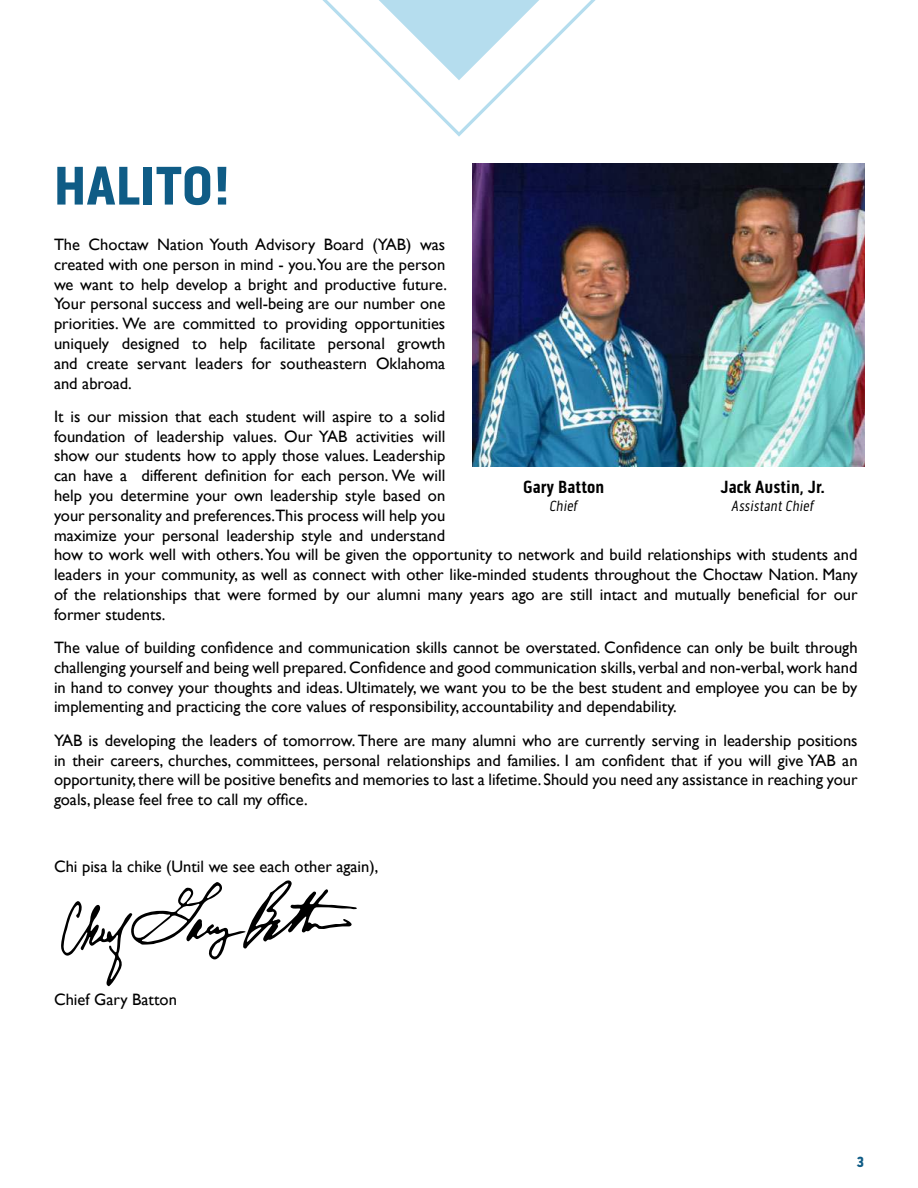
<style>
.page{position:relative;width:918px;height:1188px;background:#fff}
.page>*{position:absolute;margin:0;border:0;box-sizing:border-box;transform-origin:0 0}
.t1{font:900 55.5px "Pill Gothic 300 mg";color:#0f5c86}
.t2{font:700 18px "Pill Gothic 300 mg";color:#000}
.t3{font:16.5px/19.8px "Gill Sans";color:#000;text-align:justify}
.t4{font:italic 15px "Pill Gothic 300 mg";color:#000}
.t5{font:900 15px "Pill Gothic 300 mg";color:#0f5c86}
</style>
<div class="page">
<svg style="left:322px;top:0;width:274px;height:137px"></svg>
<svg style="left:337px;top:0;width:244px;height:80px"></svg>
<img style="left:472px;top:164px;width:393px;height:303px">
<svg style="left:61px;top:880px;width:296px;height:106px"></svg>
<h1 class="t1" style="left:54px;top:153px;width:177px">HALITO!</h1>
<p class="t3" style="left:54px;top:236px;width:394px">The Choctaw Nation Youth Advisory Board (YAB) was created with one person in mind - you.You are the person we want to help develop a bright and productive future.<br>Your personal success and well-being are our number one priorities. We are committed to providing opportunities uniquely designed to help facilitate personal growth and create servant leaders for southeastern Oklahoma and abroad.</p>
<p class="t3" style="left:54px;top:408px;width:805px;text-align:left">It is our mission that each student will aspire to a solid<br>foundation of leadership values. Our YAB activities will<br>show our students how to apply those values. Leadership<br>can have a different definition for each person. We will<br>help you determine your own leadership style based on<br>your personality and preferences.This process will help you<br>maximize your personal leadership style and understand<br>how to work well with others. You will be given the opportunity to network and build relationships with students and leaders in your community, as well as connect with other like-minded students throughout the Choctaw Nation. Many of the relationships that were formed by our alumni many years ago are still intact and mutually beneficial for our former students.</p>
<p class="t3" style="left:54px;top:637px;width:805px">The value of building confidence and communication skills cannot be overstated. Confidence can only be built through challenging yourself and being well prepared. Confidence and good communication skills, verbal and non-verbal, work hand in hand to convey your thoughts and ideas. Ultimately, we want you to be the best student and employee you can be by implementing and practicing the core values of responsibility, accountability and dependability.</p>
<p class="t3" style="left:54px;top:732px;width:805px">YAB is developing the leaders of tomorrow. There are many alumni who are currently serving in leadership positions in their careers, churches, committees, personal relationships and families. I am confident that if you will give YAB an opportunity, there will be positive benefits and memories to last a lifetime. Should you need any assistance in reaching your goals, please feel free to call my office.</p>
<p class="t2" style="left:523px;top:480px;width:82px">Gary Batton</p>
<p class="t4" style="left:550px;top:497px;width:29px">Chief</p>
<p class="t2" style="left:721px;top:480px;width:106px">Jack Austin, Jr.</p>
<p class="t4" style="left:732px;top:497px;width:83px">Assistant Chief</p>
<p class="t3" style="left:54px;top:858px;width:326px">Chi pisa la chike (Until we see each other again),</p>
<p class="t3" style="left:54px;top:991px;width:124px">Chief Gary Batton</p>
<p class="t5" style="left:857px;top:1153px;width:9px">3</p>
</div>
